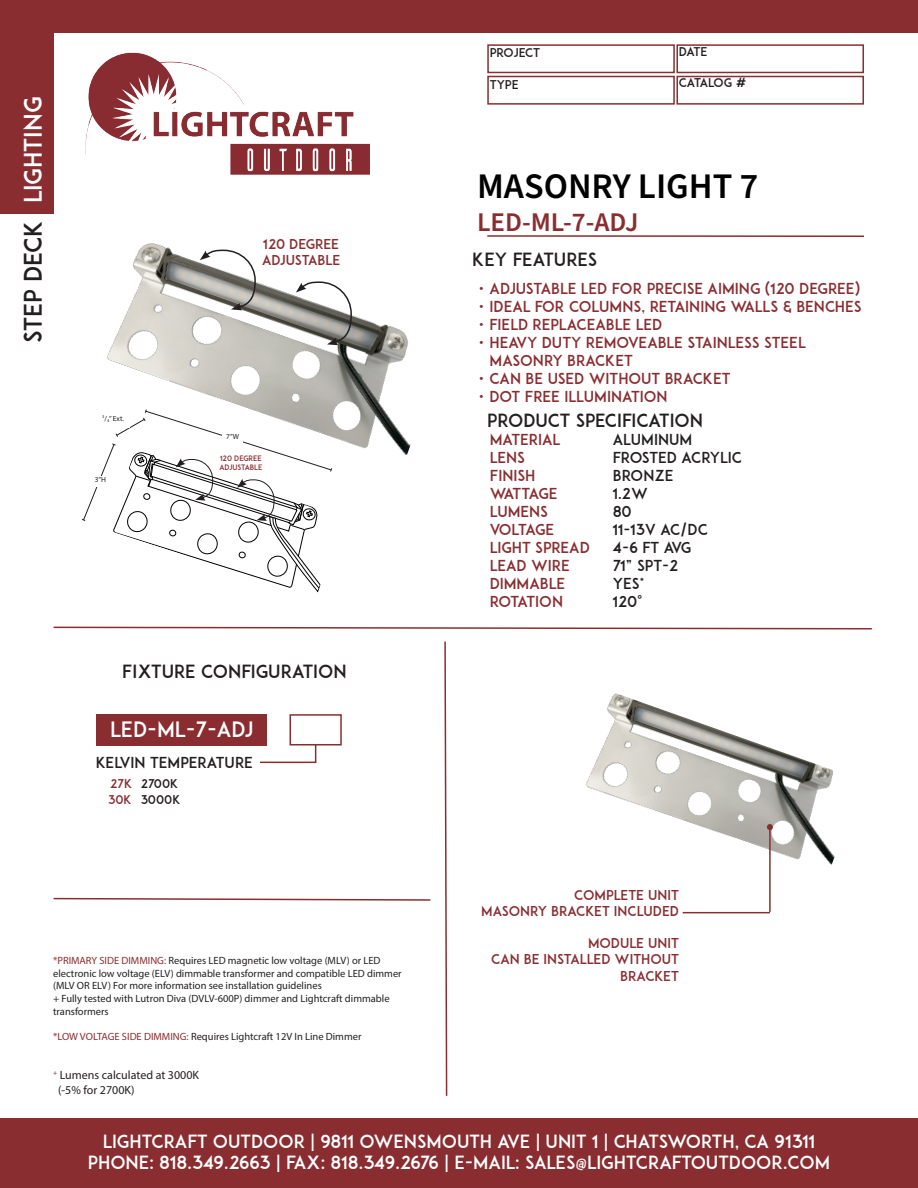
<style>
.page{position:relative;width:918px;height:1188px;background:#fff}
.page>*{position:absolute;margin:0;border:0;box-sizing:border-box;transform-origin:0 0}
.t1{font:600 36px "Source Sans Pro";color:#000}
.t2{font:600 27px "Source Sans Pro";color:#892d31}
.t3{font:24px "ADAM.CGPRO";color:#fff}
.t4{font:24px "ADAM.CGPRO";color:#231f20}
.t5{font:21px "ADAM.CGPRO";color:#fff}
.t6{font:18px "ADAM.CGPRO";color:#fff}
.t7{font:18px "ADAM.CGPRO";color:#231f20}
.t8{font:15px "ADAM.CGPRO";color:#892d31}
.t9{font:15px "ADAM.CGPRO";color:#231f20}
.t10{font:15px "ADAM.CGPRO";letter-spacing:-.045em;color:#892d31}
.t11{font:15px "ADAM.CGPRO";letter-spacing:-.075em;color:#892d31}
.t12{font:15px "ADAM.CGPRO";letter-spacing:-.06em;color:#892d31}
.t13{font:13.5px "ADAM.CGPRO";color:#892d31}
.t14{font:12px "Myriad Pro";color:#231f20}
.t15{font:12px "ADAM.CGPRO";color:#231f20}
.t16{font:12px "ADAM.CGPRO";letter-spacing:-.025em;color:#231f20}
.t17{font:12px "ADAM.CGPRO";color:#892d31}
.t18{font:10.5px/12.6px "Myriad Pro";color:#231f20}
.t19{font:7.5px "ADAM.CGPRO";letter-spacing:-.01em;color:#892d31}
.t20{font:7.5px "Myriad Pro";color:#231f20}
.s1{color:#8a2d30}
</style>
<div class="page">
<img style="left:107px;top:243px;width:304px;height:212px">
<svg style="left:200px;top:249px;width:57px;height:61px"></svg>
<svg style="left:296px;top:281px;width:57px;height:64px"></svg>
<div style="left:0;top:1119px;width:918px;height:69px;background:#892d31"></div>
<div style="left:0;top:0;width:918px;height:32px;background:#892d31"></div>
<div style="left:0;top:0;width:54px;height:214px;background:#892d31"></div>
<div style="left:487px;top:44px;width:188px;height:29px;border:2px solid #892d31"></div>
<div style="left:487px;top:76px;width:188px;height:29px;border:2px solid #892d31"></div>
<div style="left:676px;top:44px;width:188px;height:29px;border:2px solid #892d31"></div>
<div style="left:676px;top:76px;width:188px;height:29px;border:2px solid #892d31"></div>
<img style="left:85px;top:52px;width:285px;height:123px">
<hr style="left:487px;top:235px;width:377px;height:2px;background:#892d31">
<svg style="left:81px;top:409px;width:252px;height:184px"></svg>
<div style="left:96px;top:415px;width:34px;height:12px;background:#fff"></div>
<svg style="left:53px;top:626px;width:819px;height:4px"></svg>
<svg style="left:53px;top:897px;width:378px;height:4px"></svg>
<div style="left:96px;top:714px;width:171px;height:32px;background:#892d31"></div>
<div style="left:290px;top:714px;width:52px;height:32px;border:2px solid #892d31"></div>
<svg style="left:315px;top:744px;width:1px;height:18px"></svg>
<hr style="left:260px;top:762px;width:56px;height:1px;background:#892d31">
<img style="left:586px;top:693px;width:249px;height:221px">
<hr style="left:769px;top:827px;width:2px;height:85px;background:#892d31">
<svg style="left:767px;top:824px;width:6px;height:6px"></svg>
<hr style="left:683px;top:912px;width:87px;height:1px;background:#892d31">
<svg style="left:444px;top:641px;width:4px;height:455px"></svg>
<p class="t3" style="left:18px;top:203px;width:109px;rotate:-90deg">LIGHTING</p>
<p class="t4" style="left:18px;top:343px;width:124px;rotate:-90deg">STEP DECK</p>
<p class="t20" style="left:102px;top:414px;width:23px"><sup>3</sup>/<sub>4</sub>” Ext.</p>
<p class="t20" style="left:95px;top:475px;width:13px">3”H</p>
<p class="t13" style="left:263px;top:236px;width:77px">120 DEGREE</p>
<p class="t13" style="left:262px;top:252px;width:80px">ADJUSTABLE</p>
<p class="t20" style="left:226px;top:432px;width:14px">7”W</p>
<p class="t19" style="left:220px;top:453px;width:43px">120 DEGREE</p>
<p class="t19" style="left:219px;top:462px;width:45px">ADJUSTABLE</p>
<p class="t7" style="left:122px;top:660px;width:226px">FIXTURE CONFIGURATION</p>
<p class="t5" style="left:110px;top:716px;width:145px">LED-ML-7-ADJ</p>
<p class="t9" style="left:96px;top:753px;width:159px">KELVIN TEMPERATURE</p>
<p class="t17" style="left:110px;top:776px;width:24px">27K</p>
<p class="t15" style="left:141px;top:776px;width:39px">2700K</p>
<p class="t17" style="left:108px;top:793px;width:25px">30K</p>
<p class="t15" style="left:141px;top:793px;width:41px">3000K</p>
<p class="t15" style="left:490px;top:46px;width:52px">PROJECT</p>
<p class="t15" style="left:490px;top:78px;width:30px">TYPE</p>
<p class="t15" style="left:679px;top:44px;width:30px">DATE</p>
<p class="t16" style="left:679px;top:75px;width:69px">CATALOG #</p>
<p class="t1" style="left:477px;top:162px;width:283px">MASONRY LIGHT 7</p>
<p class="t2" style="left:477px;top:204px;width:163px">LED-ML-7-ADJ</p>
<p class="t7" style="left:472px;top:248px;width:127px">KEY FEATURES</p>
<p class="t8" style="left:479px;top:279px;width:382px">• ADJUSTABLE LED FOR PRECISE AIMING (120 DEGREE)</p>
<p class="t8" style="left:479px;top:297px;width:384px">• IDEAL FOR COLUMNS, RETAINING WALLS &amp; BENCHES</p>
<p class="t8" style="left:479px;top:315px;width:185px">• FIELD REPLACEABLE LED</p>
<p class="t8" style="left:479px;top:333px;width:328px">• HEAVY DUTY REMOVEABLE STAINLESS STEEL</p>
<p class="t8" style="left:490px;top:351px;width:145px">MASONRY BRACKET</p>
<p class="t8" style="left:479px;top:369px;width:253px">• CAN BE USED WITHOUT BRACKET</p>
<p class="t8" style="left:479px;top:387px;width:190px">• DOT FREE ILLUMINATION</p>
<p class="t7" style="left:487px;top:409px;width:217px">PRODUCT SPECIFICATION</p>
<p class="t8" style="left:490px;top:430px;width:72px">MATERIAL</p>
<p class="t8" style="left:490px;top:448px;width:37px">LENS</p>
<p class="t8" style="left:490px;top:466px;width:47px">FINISH</p>
<p class="t11" style="left:490px;top:484px;width:69px">WATTAGE</p>
<p class="t8" style="left:490px;top:502px;width:60px">LUMENS</p>
<p class="t12" style="left:490px;top:520px;width:66px">VOLTAGE</p>
<p class="t8" style="left:490px;top:538px;width:102px">LIGHT SPREAD</p>
<p class="t8" style="left:490px;top:556px;width:82px">LEAD WIRE</p>
<p class="t8" style="left:490px;top:574px;width:77px">DIMMABLE</p>
<p class="t10" style="left:490px;top:592px;width:75px">ROTATION</p>
<p class="t9" style="left:613px;top:430px;width:81px">ALUMINUM</p>
<p class="t9" style="left:613px;top:448px;width:131px">FROSTED ACRYLIC</p>
<p class="t9" style="left:613px;top:466px;width:62px">BRONZE</p>
<p class="t9" style="left:613px;top:484px;width:37px">1.2W</p>
<p class="t9" style="left:613px;top:502px;width:20px">80</p>
<p class="t9" style="left:613px;top:520px;width:97px">11-13V AC/DC</p>
<p class="t9" style="left:613px;top:538px;width:80px">4-6 FT AVG</p>
<p class="t9" style="left:613px;top:556px;width:67px">71” SPT-2</p>
<p class="t9" style="left:613px;top:574px;width:33px">YES*</p>
<p class="t9" style="left:613px;top:592px;width:31px">120°</p>
<p class="t18" style="left:53px;top:954px;width:350px"><span class="s1">*PRIMARY SIDE DIMMING:</span> Requires LED magnetic low voltage (MLV) or LED electronic low voltage (ELV) dimmable transformer and compatible LED dimmer (MLV OR ELV) For more information see installation guidelines</p>
<p class="t18" style="left:53px;top:992px;width:338px">+ Fully tested with Lutron Diva (DVLV-600P) dimmer and Lightcraft dimmable transformers</p>
<p class="t18" style="left:53px;top:1030px;width:310px"><span class="s1">*LOW VOLTAGE SIDE DIMMING:</span> Requires Lightcraft 12V In Line Dimmer</p>
<p class="t14" style="left:53px;top:1068px;width:147px"><sup>+</sup> Lumens calculated at 3000K</p>
<p class="t14" style="left:58px;top:1082px;width:78px">(-5% for 2700K)</p>
<p class="t13" style="left:574px;top:886px;width:106px">COMPLETE UNIT</p>
<p class="t13" style="left:481px;top:903px;width:199px">MASONRY BRACKET INCLUDED</p>
<p class="t13" style="left:588px;top:935px;width:93px">MODULE UNIT</p>
<p class="t13" style="left:491px;top:951px;width:189px">CAN BE INSTALLED WITHOUT</p>
<p class="t13" style="left:620px;top:967px;width:60px">BRACKET</p>
<p class="t6" style="left:103px;top:1130px;width:714px">LIGHTCRAFT OUTDOOR | 9811 OWENSMOUTH AVE | UNIT 1 | CHATSWORTH, CA 91311</p>
<p class="t6" style="left:88px;top:1152px;width:744px">PHONE: 818.349.2663 | FAX: 818.349.2676 | E-MAIL: SALES@LIGHTCRAFTOUTDOOR.COM</p>
</div>
